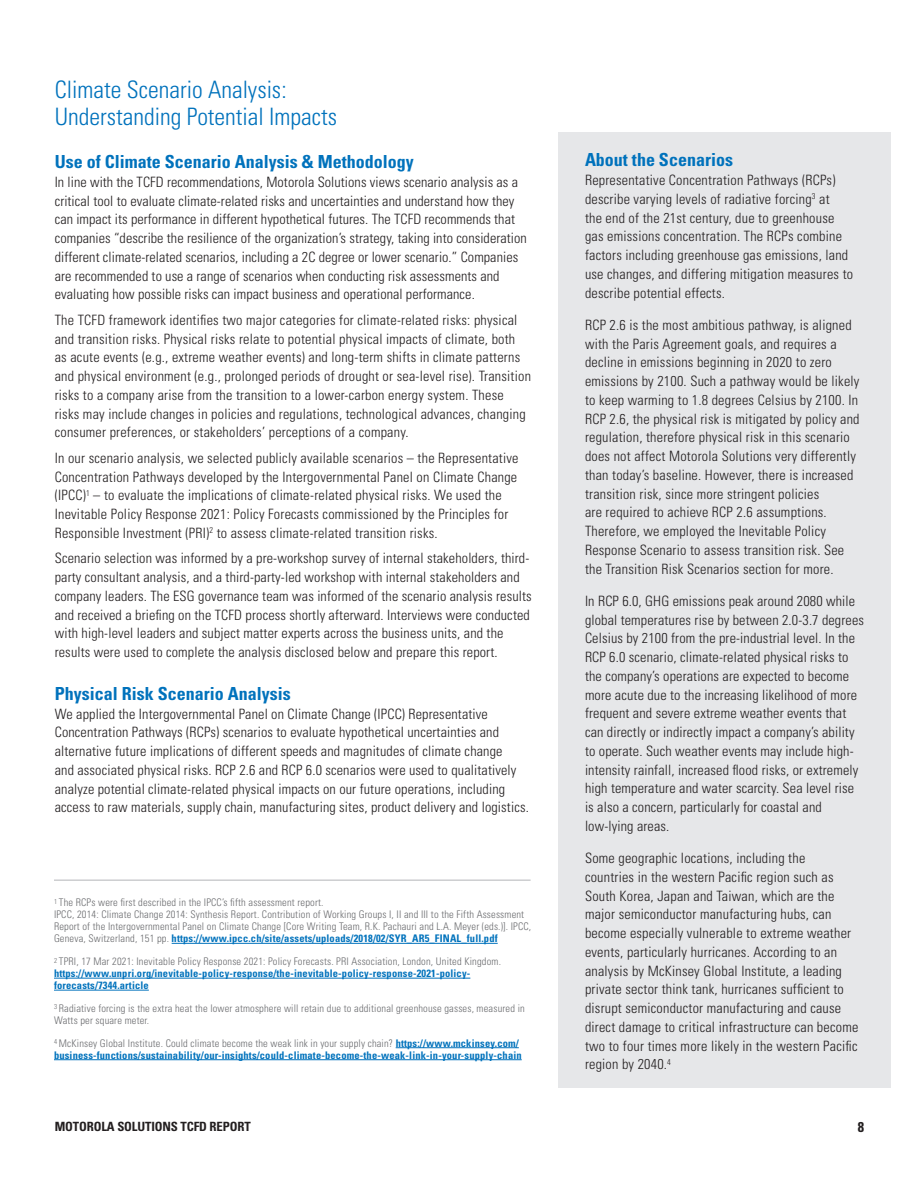
<style>
.page{position:relative;width:918px;height:1188px;background:#fff}
.page>*{position:absolute;margin:0;border:0;box-sizing:border-box;transform-origin:0 0}
.Header_2{font:300 condensed 24px/27px "Univers LT Std";color:#0072bc}
.Subhead{font:700 condensed 18px "Univers LT Std";color:#0072bc}
.Body_Copy_Main{font:300 condensed 14.25px/18.8px "Univers LT Std";letter-spacing:.015em;color:#231f20}
.t1{font:700 condensed 14.25px "Univers LT Std";color:#231f20}
.t2{font:700 condensed 12.75px "Univers LT Std";letter-spacing:-.01em;color:#231f20}
.Body_Copy_Main-2{font:300 condensed 10.5px/12px "Univers LT Std";letter-spacing:.015em;color:#6c6d70}
.Body_Copy_Main-3{font:700 condensed 10.5px/12px "Univers LT Std";letter-spacing:.015em;color:#0072bc}
.s1{font-weight:700;color:#0072bc}
.s2{font-weight:300;color:#6c6d70}
</style>
<div class="page">
<div style="left:558px;top:132px;width:333px;height:956px;background:#e6e7e9"></div>
<hr style="left:172px;top:943px;width:326px;height:1px;background:#0072bc">
<hr style="left:54px;top:978px;width:416px;height:1px;background:#0072bc">
<hr style="left:54px;top:990px;width:95px;height:1px;background:#0072bc">
<hr style="left:396px;top:1047px;width:123px;height:1px;background:#0072bc">
<hr style="left:54px;top:1059px;width:468px;height:1px;background:#0072bc">
<hr style="left:54px;top:880px;width:477px;height:1px;background:#bcbdc0">
<p class="Header_2" style="left:55px;top:76px;width:284px">Climate Scenario Analysis:<br>Understanding Potential Impacts</p>
<p class="Subhead" style="left:55px;top:151px;width:360px">Use of Climate Scenario Analysis &amp; Methodology</p>
<p class="Body_Copy_Main" style="left:55px;top:172px;width:474px">In line with the TCFD recommendations, Motorola Solutions views scenario analysis as a critical tool to evaluate climate-related risks and uncertainties and understand how they can impact its performance in different hypothetical futures. The TCFD recommends that companies “describe the resilience of the organization’s strategy, taking into consideration different climate-related scenarios, including a 2C degree or lower scenario.” Companies are recommended to use a range of scenarios when conducting risk assessments and evaluating how possible risks can impact business and operational performance.</p>
<p class="Body_Copy_Main" style="left:55px;top:310px;width:478px">The TCFD framework identifies two major categories for climate-related risks: physical and transition risks. Physical risks relate to potential physical impacts of climate, both<br>as acute events (e.g., extreme weather events) and long-term shifts in climate patterns and physical environment (e.g., prolonged periods of drought or sea-level rise). Transition risks to a company arise from the transition to a lower-carbon energy system. These risks may include changes in policies and regulations, technological advances, changing consumer preferences, or stakeholders’ perceptions of a company.</p>
<p class="Body_Copy_Main" style="left:55px;top:448px;width:465px">In our scenario analysis, we selected publicly available scenarios – the Representative Concentration Pathways developed by the Intergovernmental Panel on Climate Change (IPCC)<sup>1</sup> – to evaluate the implications of climate-related physical risks. We used the Inevitable Policy Response 2021: Policy Forecasts commissioned by the Principles for Responsible Investment (PRI)<sup>2</sup> to assess climate-related transition risks.</p>
<p class="Body_Copy_Main" style="left:55px;top:549px;width:479px">Scenario selection was informed by a pre-workshop survey of internal stakeholders, third&shy;party consultant analysis, and a third-party-led workshop with internal stakeholders and company leaders. The ESG governance team was informed of the scenario analysis results and received a briefing on the TCFD process shortly afterward. Interviews were conducted with high-level leaders and subject matter experts across the business units, and the results were used to complete the analysis disclosed below and prepare this report.</p>
<p class="Subhead" style="left:55px;top:682px;width:237px">Physical Risk Scenario Analysis</p>
<p class="Body_Copy_Main" style="left:55px;top:704px;width:474px">We applied the Intergovernmental Panel on Climate Change (IPCC) Representative Concentration Pathways (RCPs) scenarios to evaluate hypothetical uncertainties and alternative future implications of different speeds and magnitudes of climate change<br>and associated physical risks. RCP 2.6 and RCP 6.0 scenarios were used to qualitatively analyze potential climate-related physical impacts on our future operations, including access to raw materials, supply chain, manufacturing sites, product delivery and logistics.</p>
<p class="Body_Copy_Main-2" style="left:54px;top:897px;width:269px"><sup>1</sup> The RCPs were first described in the IPCC’s fifth assessment report.</p>
<p class="Body_Copy_Main-2" style="left:54px;top:909px;width:479px">IPCC, 2014: Climate Change 2014: Synthesis Report. Contribution of Working Groups I, II and III to the Fifth Assessment<br>Report of the Intergovernmental Panel on Climate Change [Core Writing Team, R.K. Pachauri and L.A. Meyer (eds.)]. IPCC,<br>Geneva, Switzerland, 151 pp. <span class="s1">https://www.ipcc.ch/site/assets/uploads/2018/02/SYR_AR5_FINAL_full.pdf</span></p>
<p class="Body_Copy_Main-3" style="left:54px;top:955px;width:447px"><sup>2</sup> <span class="s2">TPRI, 17 Mar 2021: Inevitable Policy Response 2021: Policy Forecasts. PRI Association, London, United Kingdom. </span>https://www.unpri.org/inevitable-policy-response/the-inevitable-policy-response-2021-policy&shy;forecasts/7344.article</p>
<p class="Body_Copy_Main-2" style="left:54px;top:1002px;width:472px"><sup>3</sup> Radiative forcing is the extra heat the lower atmosphere will retain due to additional greenhouse gasses, measured in<br>Watts per square meter.</p>
<p class="Body_Copy_Main-3" style="left:54px;top:1037px;width:469px"><sup>4</sup> <span class="s2">McKinsey Global Institute. Could climate become the weak link in your supply chain?</span> https://www.mckinsey.com/ business-functions/sustainability/our-insights/could-climate-become-the-weak-link-in-your-supply-chain</p>
<p class="Subhead" style="left:585px;top:149px;width:149px">About the Scenarios</p>
<p class="Body_Copy_Main" style="left:585px;top:171px;width:270px">Representative Concentration Pathways (RCPs) describe varying levels of radiative forcing<sup>3</sup> at<br>the end of the 21st century, due to greenhouse gas emissions concentration. The RCPs combine factors including greenhouse gas emissions, land use changes, and differing mitigation measures to describe potential effects.</p>
<p class="Body_Copy_Main" style="left:585px;top:316px;width:276px">RCP 2.6 is the most ambitious pathway, is aligned with the Paris Agreement goals, and requires a decline in emissions beginning in 2020 to zero emissions by 2100. Such a pathway would be likely to keep warming to 1.8 degrees Celsius by 2100. In RCP 2.6, the physical risk is mitigated by policy and regulation, therefore physical risk in this scenario does not affect Motorola Solutions very differently than today’s baseline. However, there is increased transition risk, since more stringent policies<br>are required to achieve RCP 2.6 assumptions.<br>Therefore, we employed the Inevitable Policy Response Scenario to assess transition risk. See the Transition Risk Scenarios section for more.</p>
<p class="Body_Copy_Main" style="left:585px;top:592px;width:281px">In RCP 6.0, GHG emissions peak around 2080 while global temperatures rise by between 2.0-3.7 degrees Celsius by 2100 from the pre-industrial level. In the RCP 6.0 scenario, climate-related physical risks to the company’s operations are expected to become more acute due to the increasing likelihood of more frequent and severe extreme weather events that can directly or indirectly impact a company’s ability to operate. Such weather events may include high&shy;intensity rainfall, increased flood risks, or extremely high temperature and water scarcity. Sea level rise is also a concern, particularly for coastal and low-lying areas.</p>
<p class="Body_Copy_Main" style="left:585px;top:849px;width:275px">Some geographic locations, including the<br>countries in the western Pacific region such as South Korea, Japan and Taiwan, which are the major semiconductor manufacturing hubs, can become especially vulnerable to extreme weather events, particularly hurricanes. According to an analysis by McKinsey Global Institute, a leading private sector think tank, hurricanes sufficient to disrupt semiconductor manufacturing and cause direct damage to critical infrastructure can become two to four times more likely in the western Pacific region by 2040. <sup>4</sup></p>
<p class="t2" style="left:55px;top:1119px;width:198px">MOTOROLA SOLUTIONS TCFD REPORT</p>
<p class="t1" style="left:858px;top:1119px;width:8px">8</p>
</div>
